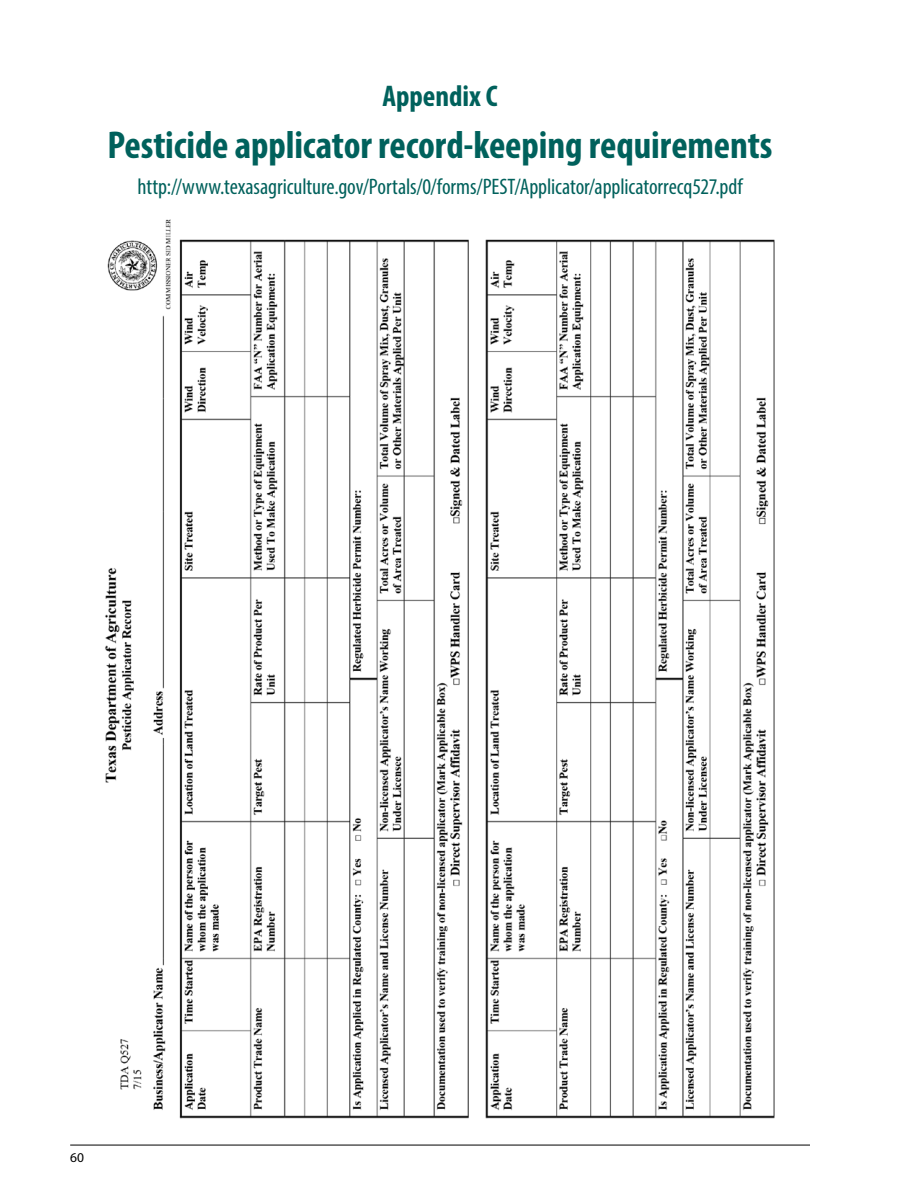
<style>
.page{position:relative;width:918px;height:1188px;background:#fff}
.page>*{position:absolute;margin:0;border:0;box-sizing:border-box;transform-origin:0 0}
.t1{font:700 condensed 39px "Myriad Pro";letter-spacing:-.005em;color:#00615c}
.t2{font:700 condensed 30px "Myriad Pro";color:#00615c}
.t3{font:condensed 22.5px "Myriad Pro";letter-spacing:-.005em;color:#00615c}
.t4{font:13.5px "Myriad Pro";color:#000}
</style>
<div class="page">
<hr style="left:70px;top:1145px;width:740px;height:1px;background:#000">
<img style="left:105px;top:219px;width:670px;height:900px">
<h2 class="t2" style="left:383px;top:77px;width:117px">Appendix C</h2>
<h1 class="t1" style="left:108px;top:120px;width:667px">Pesticide applicator record-keeping requirements</h1>
<p class="t3" style="left:137px;top:173px;width:607px">http://www.texasagriculture.gov/Portals/0/forms/PEST/Applicator/applicatorrecq527.pdf</p>
<p class="t4" style="left:70px;top:1149px;width:15px">60</p>
</div>
